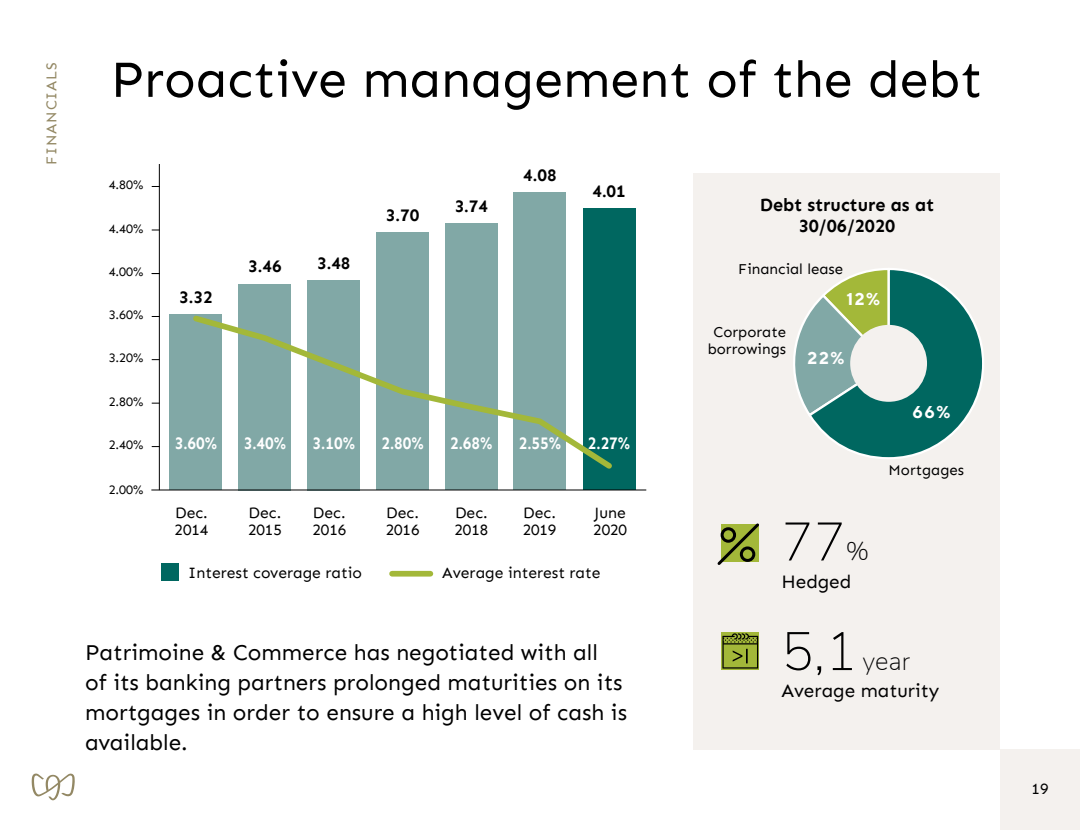
<style>
.page{position:relative;width:1080px;height:830px;background:#fff}
.page>*{position:absolute;margin:0;border:0;box-sizing:border-box;transform-origin:0 0}
.t1{font:200 53.85px "Nunito Sans";color:#000}
.t2{font:52.05px "Sen";color:#000}
.t3{font:200 25.5px "Nunito Sans";color:#000}
.t4{font:22.5px/30px "Sen";color:#000}
.t5{font:18.9px "Sen";color:#000}
.t6{font:700 18px/21.3px "Sen";color:#000;text-align:center}
.t7{font:700 17.1px "Sen";color:#fff;scale:.9 1}
.t8{font:700 17.1px "Sen";color:#000}
.t9{font:700 17.1px "TT Norms";color:#fff}
.t10{font:15.6px/17.1px "Sen";color:#000}
.t11{font:15px/17.1px "Sen";color:#000;text-align:center}
.t12{font:15px "Sen";letter-spacing:.06em;color:#938864}
.t13{font:12.9px "Sen";color:#000}
.s1{font-size:25.5px}
.s2{font-size:53.85px}
</style>
<div class="page">
<div style="left:694px;top:173px;width:306px;height:576px;background:#f4f1ee"></div>
<div style="left:170px;top:314px;width:52px;height:176px;background:#81a8a6"></div>
<div style="left:239px;top:284px;width:52px;height:206px;background:#81a8a6"></div>
<div style="left:308px;top:280px;width:52px;height:210px;background:#81a8a6"></div>
<div style="left:377px;top:232px;width:52px;height:258px;background:#81a8a6"></div>
<div style="left:445px;top:224px;width:52px;height:266px;background:#81a8a6"></div>
<div style="left:514px;top:193px;width:52px;height:297px;background:#81a8a6"></div>
<div style="left:583px;top:208px;width:52px;height:282px;background:#006760"></div>
<svg style="left:193px;top:311px;width:419px;height:162px"></svg>
<hr style="left:159px;top:164px;width:1px;height:326px;background:#000">
<hr style="left:151px;top:489px;width:495px;height:1px;background:#000">
<div style="left:392px;top:570px;width:38px;height:6px;background:#a3b839"></div>
<div style="left:161px;top:562px;width:18px;height:18px;background:#006760"></div>
<svg style="left:717px;top:523px;width:42px;height:42px"></svg>
<div style="left:721px;top:527px;width:15px;height:15px;border:3px solid #000;border-radius:50%"></div>
<div style="left:740px;top:546px;width:15px;height:15px;border:3px solid #000;border-radius:50%"></div>
<div style="left:722px;top:631px;width:37px;height:38px;background:#a3b839"></div>
<svg style="left:722px;top:633px;width:36px;height:35px"></svg>
<svg style="left:793px;top:268px;width:191px;height:191px"></svg>
<div style="left:850px;top:325px;width:77px;height:76px;background:#f4f1ee;border-radius:50%"></div>
<div style="left:1000px;top:749px;width:80px;height:80px;background:#f4f1ee"></div>
<svg style="left:32px;top:773px;width:43px;height:27px"></svg>
<p class="t12" style="left:43px;top:165px;width:104px;rotate:-90deg">FINANCIALS</p>
<h2 class="t2" style="left:111px;top:49px;width:873px">Proactive management of the debt</h2>
<p class="t13" style="left:109px;top:177px;width:36px">4.80%</p>
<p class="t13" style="left:109px;top:221px;width:36px">4.40%</p>
<p class="t13" style="left:109px;top:264px;width:36px">4.00%</p>
<p class="t13" style="left:109px;top:307px;width:36px">3.60%</p>
<p class="t13" style="left:109px;top:350px;width:36px">3.20%</p>
<p class="t13" style="left:109px;top:394px;width:36px">2.80%</p>
<p class="t13" style="left:109px;top:437px;width:36px">2.40%</p>
<p class="t13" style="left:109px;top:481px;width:36px">2.00%</p>
<p class="t8" style="left:179px;top:287px;width:35px">3.32</p>
<p class="t8" style="left:248px;top:257px;width:35px">3.46</p>
<p class="t8" style="left:317px;top:253px;width:35px">3.48</p>
<p class="t8" style="left:386px;top:205px;width:35px">3.70</p>
<p class="t8" style="left:455px;top:196px;width:35px">3.74</p>
<p class="t8" style="left:523px;top:165px;width:35px">4.08</p>
<p class="t8" style="left:592px;top:181px;width:35px">4.01</p>
<p class="t7" style="left:175px;top:433px;width:49px">3.60%</p>
<p class="t7" style="left:244px;top:433px;width:49px">3.40%</p>
<p class="t7" style="left:313px;top:433px;width:49px">3.10%</p>
<p class="t7" style="left:381px;top:433px;width:49px">2.80%</p>
<p class="t7" style="left:450px;top:433px;width:49px">2.68%</p>
<p class="t7" style="left:519px;top:433px;width:49px">2.55%</p>
<p class="t7" style="left:588px;top:433px;width:49px">2.27%</p>
<p class="t10" style="left:175px;top:503px;width:35px">Dec.<br>2014</p>
<p class="t10" style="left:248px;top:503px;width:35px">Dec.<br>2015</p>
<p class="t10" style="left:313px;top:503px;width:35px">Dec.<br>2016</p>
<p class="t10" style="left:386px;top:503px;width:35px">Dec.<br>2016</p>
<p class="t10" style="left:455px;top:503px;width:35px">Dec.<br>2018</p>
<p class="t10" style="left:523px;top:503px;width:35px">Dec.<br>2019</p>
<p class="t10" style="left:593px;top:503px;width:35px">June<br>2020</p>
<p class="t10" style="left:188px;top:563px;width:175px">Interest coverage ratio</p>
<p class="t10" style="left:442px;top:563px;width:160px">Average interest rate</p>
<p class="t4" style="left:85px;top:637px;width:544px">Patrimoine &amp; Commerce has negotiated with all<br>of its banking partners prolonged maturities on its mortgages in order to ensure a high level of cash is available.</p>
<p class="t6" style="left:760px;top:194px;width:176px">Debt structure as at<br>30/06/2020</p>
<p class="t11" style="left:738px;top:260px;width:107px">Financial lease</p>
<p class="t11" style="left:708px;top:323px;width:80px">Corporate borrowings</p>
<p class="t9" style="left:846px;top:288px;width:35px">12%</p>
<p class="t9" style="left:808px;top:347px;width:38px">22%</p>
<p class="t9" style="left:912px;top:401px;width:40px">66%</p>
<p class="t11" style="left:889px;top:461px;width:77px">Mortgages</p>
<h1 class="t1" style="left:781px;top:502px;width:89px">77<span class="s1">%</span></h1>
<p class="t5" style="left:781px;top:570px;width:71px">Hedged</p>
<p class="t3" style="left:781px;top:642px;width:130px"><span class="s2">5,1</span> year</p>
<p class="t5" style="left:781px;top:679px;width:159px">Average maturity</p>
<p class="t10" style="left:1032px;top:779px;width:18px">19</p>
</div>
